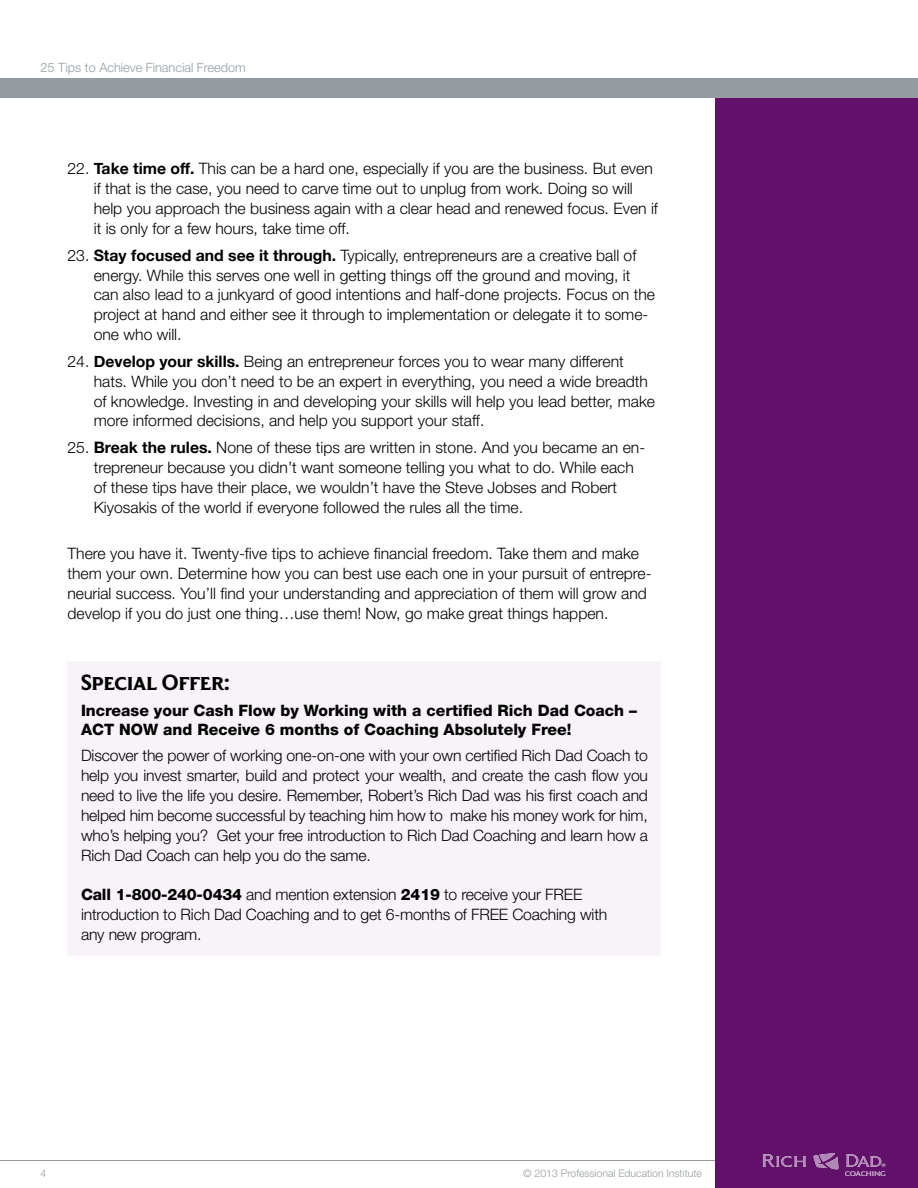
<style>
.page{position:relative;width:918px;height:1188px;background:#fff}
.page>*{position:absolute;margin:0;border:0;box-sizing:border-box;transform-origin:0 0}
.t1{font:700 25.5px "Grant Avenue";color:#000}
.t2{font:300 15.75px/20px "Helvetica Neue";color:#000}
.t3{font:800 15.75px/18.9px "Helvetica Neue";color:#000}
.t4{font:300 12.75px "Helvetica Neue";color:#949ca1}
.t5{font:300 10.5px "Helvetica Neue";color:#949ca1}
.t6{font:7.65px "Grant Avenue";color:#fff;scale:1.19 1}
.s1{font-weight:700}
.s2{font-weight:800}
</style>
<div class="page">
<hr style="left:0;top:1160px;width:918px;height:1px;background:#949ca1">
<div style="left:716px;top:88px;width:202px;height:1100px;background:#61116a"></div>
<div style="left:0;top:78px;width:918px;height:20px;background:#949ca1"></div>
<svg style="left:813px;top:1153px;width:26px;height:16px"></svg>
<svg style="left:763px;top:1154px;width:43px;height:13px"></svg>
<svg style="left:846px;top:1154px;width:39px;height:13px"></svg>
<div style="left:68px;top:661px;width:594px;height:295px;background:#f7f3f8"></div>
<p class="t4" style="left:40px;top:60px;width:207px">25 Tips to Achieve Financial Freedom</p>
<p class="t2" style="left:94px;top:158px;width:566px;text-indent:-26px">22. <span class="s1">Take time off.</span> This can be a hard one, especially if you are the business. But even if that is the case, you need to carve time out to unplug from work. Doing so will help you approach the business again with a clear head and renewed focus. Even if it is only for a few hours, take time off.</p>
<p class="t2" style="left:94px;top:245px;width:563px;text-indent:-26px">23. <span class="s1">Stay focused and see it through.</span> Typically, entrepreneurs are a creative ball of energy. While this serves one well in getting things off the ground and moving, it can also lead to a junkyard of good intentions and half-done projects. Focus on the project at hand and either see it through to implementation or delegate it to some&shy;one who will.</p>
<p class="t2" style="left:94px;top:351px;width:563px;text-indent:-26px">24. <span class="s1">Develop your skills.</span> Being an entrepreneur forces you to wear many different hats. While you don’t need to be an expert in everything, you need a wide breadth of knowledge. Investing in and developing your skills will help you lead better, make more informed decisions, and help you support your staff.</p>
<p class="t2" style="left:94px;top:437px;width:553px;text-indent:-26px">25. <span class="s1">Break the rules.</span> None of these tips are written in stone. And you became an en&shy;trepreneur because you didn’t want someone telling you what to do. While each of these tips have their place, we wouldn’t have the Steve Jobses and Robert Kiyosakis of the world if everyone followed the rules all the time.</p>
<p class="t2" style="left:68px;top:543px;width:586px">There you have it. Twenty-five tips to achieve financial freedom. Take them and make them your own. Determine how you can best use each one in your pursuit of entrepre&shy;neurial success. You’ll find your understanding and appreciation of them will grow and develop if you do just one thing…use them! Now, go make great things happen.</p>
<h1 class="t1" style="left:81px;top:669px;width:150px">Special Offer:</h1>
<p class="t3" style="left:81px;top:701px;width:558px">Increase your Cash Flow by Working with a certified Rich Dad Coach –<br>ACT NOW and Receive 6 months of Coaching Absolutely Free!</p>
<p class="t2" style="left:81px;top:745px;width:569px;text-align:justify">Discover the power of working one-on-one with your own certified Rich Dad Coach to help you invest smarter, build and protect your wealth, and create the cash flow you need to live the life you desire. Remember, Robert’s Rich Dad was his first coach and helped him become successful by teaching him how to make his money work for him, who’s helping you? Get your free introduction to Rich Dad Coaching and learn how a Rich Dad Coach can help you do the same.</p>
<p class="t2" style="left:81px;top:884px;width:528px"><span class="s2">Call 1-800-240-0434</span> and mention extension <span class="s2">2419</span> to receive your FREE introduction to Rich Dad Coaching and to get 6-months of FREE Coaching with any new program.</p>
<p class="t5" style="left:41px;top:1167px;width:7px">4</p>
<p class="t5" style="left:523px;top:1167px;width:180px">© 2013 Professional Education Institute</p>
<p class="t6" style="left:845px;top:1170px;width:36px">COACHING</p>
</div>
